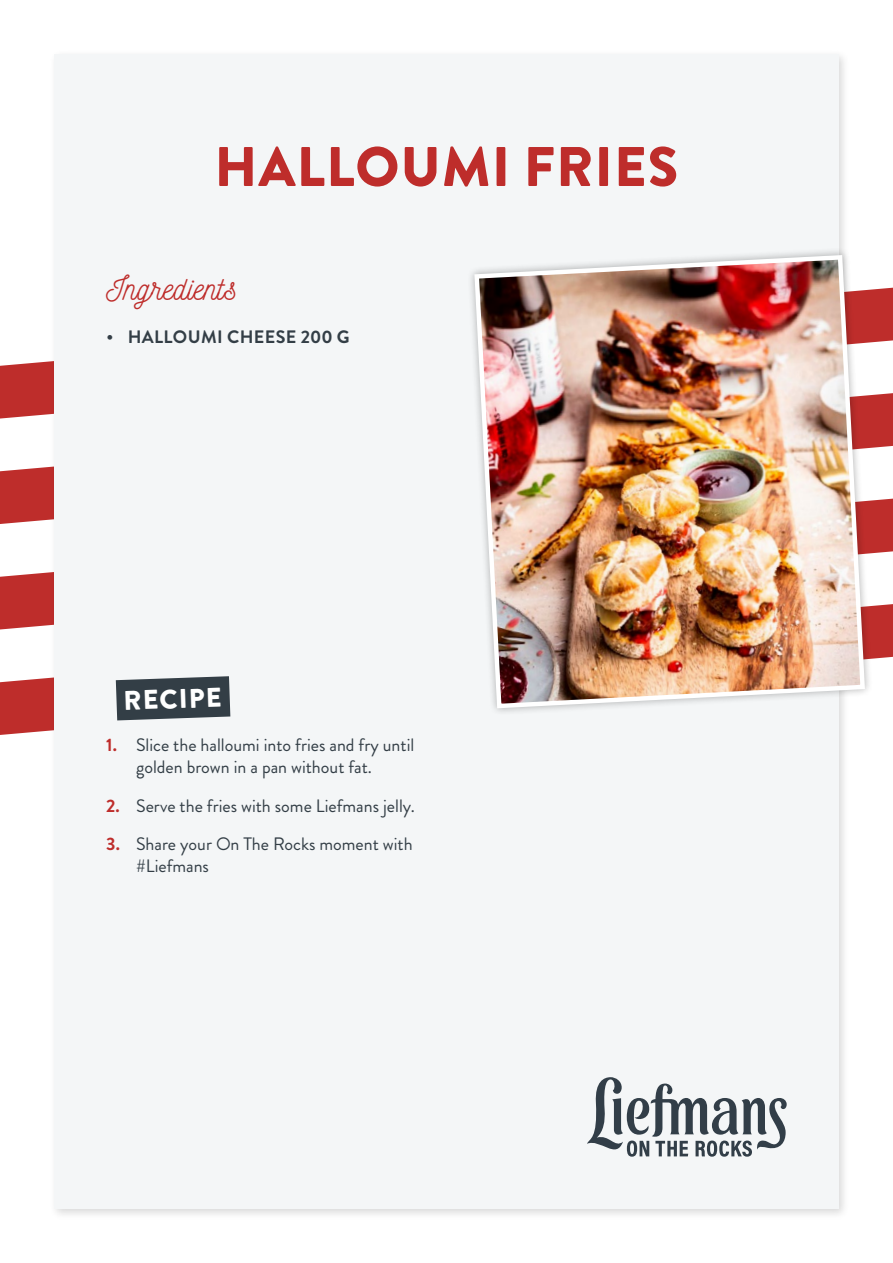
<style>
.page{position:relative;width:893px;height:1263px;background:#fff}
.page>*{position:absolute;margin:0;border:0;box-sizing:border-box;transform-origin:0 0}
.t1{font:900 55.65px "Brandon Grotesque";letter-spacing:.02em;color:#be2d2b}
.t2{font:33px "Nickainley";color:#be2d2b}
.t3{font:900 27px "Brandon Grotesque";color:#fff}
.t4{font:18px/21.6px "Brandon Grotesque";color:#333e46}
.t5{font:700 18px "Brandon Grotesque";letter-spacing:.02em;color:#333e46}
.s1{font-weight:700;color:#be2d2b}
</style>
<div class="page">
<svg style="left:0;top:678px;width:49px;height:57px;background:#c23c3a"></svg>
<svg style="left:0;top:572px;width:893px;height:87px;fill:#be2d2b"></svg>
<svg style="left:0;top:467px;width:893px;height:87px;fill:#be2d2b"></svg>
<svg style="left:0;top:287px;width:893px;height:161px"></svg>
<div style="left:49px;top:49px;width:801px;height:1171px;background:#000;opacity:.15"></div>
<div style="left:54px;top:54px;width:785px;height:1155px;background:#f4f6f7"></div>
<div style="left:466px;top:247px;width:406px;height:469px;background:#000;opacity:.3"></div>
<img style="left:472px;top:253px;width:395px;height:458px">
<svg style="left:115px;top:676px;width:116px;height:45px;background:#4b555c"></svg>
<svg style="left:587px;top:1077px;width:200px;height:80px"></svg>
<h1 class="t1" style="left:214px;top:127px;width:465px">HALLOUMI FRIES</h1>
<h2 class="t2" style="left:106px;top:267px;width:132px">Ingredients</h2>
<p class="t5" style="left:106px;top:324px;width:245px">• HALLOUMI CHEESE 200 G</p>
<h3 class="t3" style="left:123px;top:682px;width:100px;rotate:-2deg">RECIPE</h3>
<p class="t4" style="left:136px;top:735px;width:280px;text-indent:-30px"><span class="s1">1.</span> Slice the halloumi into fries and fry until golden brown in a pan without fat.</p>
<p class="t4" style="left:106px;top:795px;width:310px"><span class="s1">2.</span> Serve the fries with some Liefmans jelly.</p>
<p class="t4" style="left:136px;top:833px;width:278px;text-indent:-30px"><span class="s1">3.</span> Share your On The Rocks moment with #Liefmans</p>
</div>
